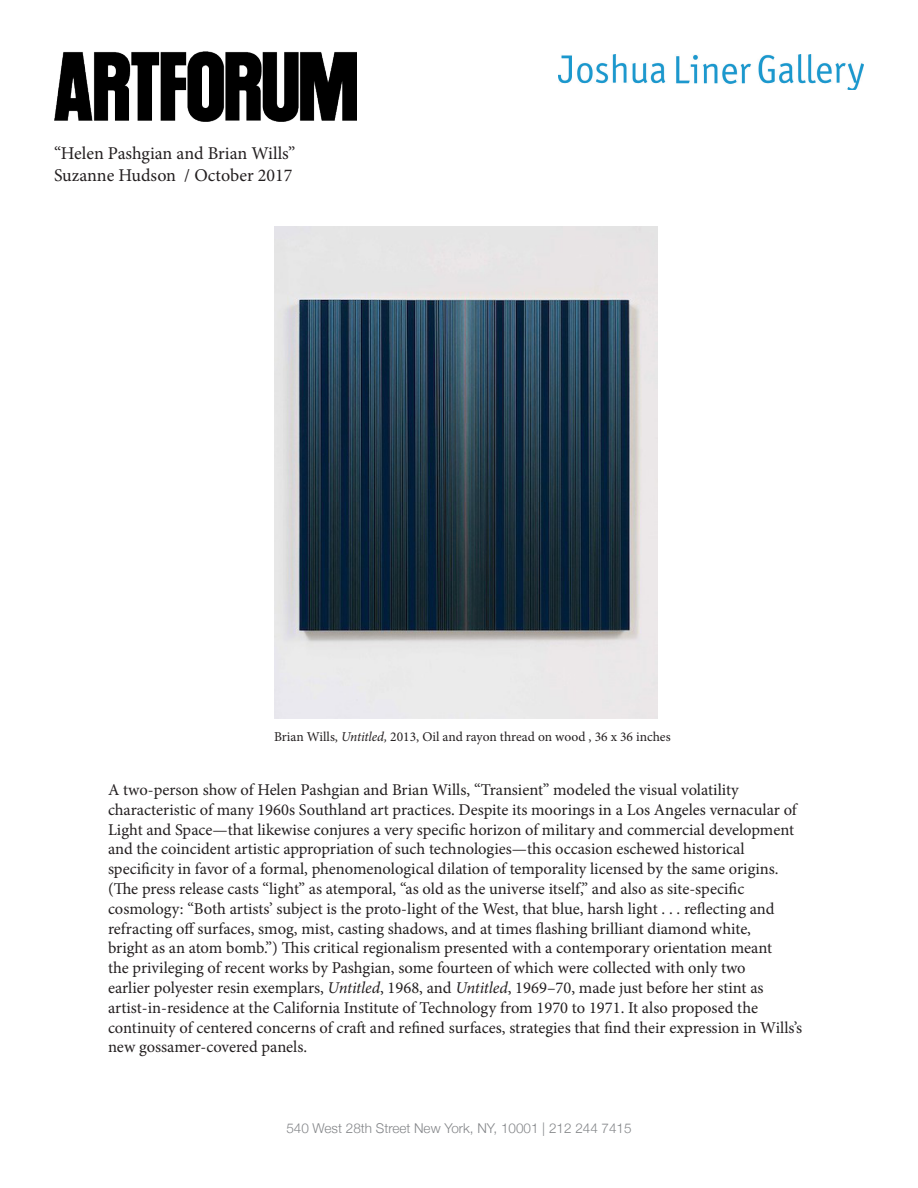
<style>
.page{position:relative;width:918px;height:1188px;background:#fff}
.page>*{position:absolute;margin:0;border:0;box-sizing:border-box;transform-origin:0 0}
.t1{font:18px "Minion Pro";letter-spacing:-.005em;color:#231f20}
.t2{font:16.5px/19.8px "Minion Pro";color:#231f20}
.t3{font:13.5px "Minion Pro";color:#231f20}
.t4{font:300 13.5px "Helvetica Neue";color:#848689}
.s1{font-style:italic}
</style>
<div class="page">
<img style="left:559px;top:54px;width:305px;height:36px">
<img style="left:54px;top:52px;width:303px;height:69px">
<img style="left:274px;top:227px;width:383px;height:491px">
<p class="t1" style="left:54px;top:141px;width:243px">“Helen Pashgian and Brian Wills”</p>
<p class="t1" style="left:54px;top:163px;width:240px">Suzanne Hudson / October 2017</p>
<p class="t3" style="left:274px;top:727px;width:398px">Brian Wills, <span class="s1">Untitled,</span> 2013, Oil and rayon thread on wood , 36 x 36 inches</p>
<p class="t2" style="left:108px;top:780px;width:696px">A two-person show of Helen Pashgian and Brian Wills, “Transient” modeled the visual volatility characteristic of many 1960s Southland art practices. Despite its moorings in a Los Angeles vernacular of Light and Space—that likewise conjures a very specific horizon of military and commercial development and the coincident artistic appropriation of such technologies—this occasion eschewed historical specificity in favor of a formal, phenomenological dilation of temporality licensed by the same origins. (The press release casts “light” as atemporal, “as old as the universe itself,” and also as site-specific cosmology: “Both artists’ subject is the proto-light of the West, that blue, harsh light . . . reflecting and refracting off surfaces, smog, mist, casting shadows, and at times flashing brilliant diamond white,<br>bright as an atom bomb.”) This critical regionalism presented with a contemporary orientation meant<br>the privileging of recent works by Pashgian, some fourteen of which were collected with only two<br>earlier polyester resin exemplars, <span class="s1">Untitled</span>, 1968, and <span class="s1">Untitled</span>, 1969–70, made just before her stint as artist-in-residence at the California Institute of Technology from 1970 to 1971. It also proposed the continuity of centered concerns of craft and refined surfaces, strategies that find their expression in Wills’s new gossamer-covered panels.</p>
<p class="t4" style="left:286px;top:1117px;width:347px">540 West 28th Street New York, NY, 10001 | 212 244 7415</p>
</div>
